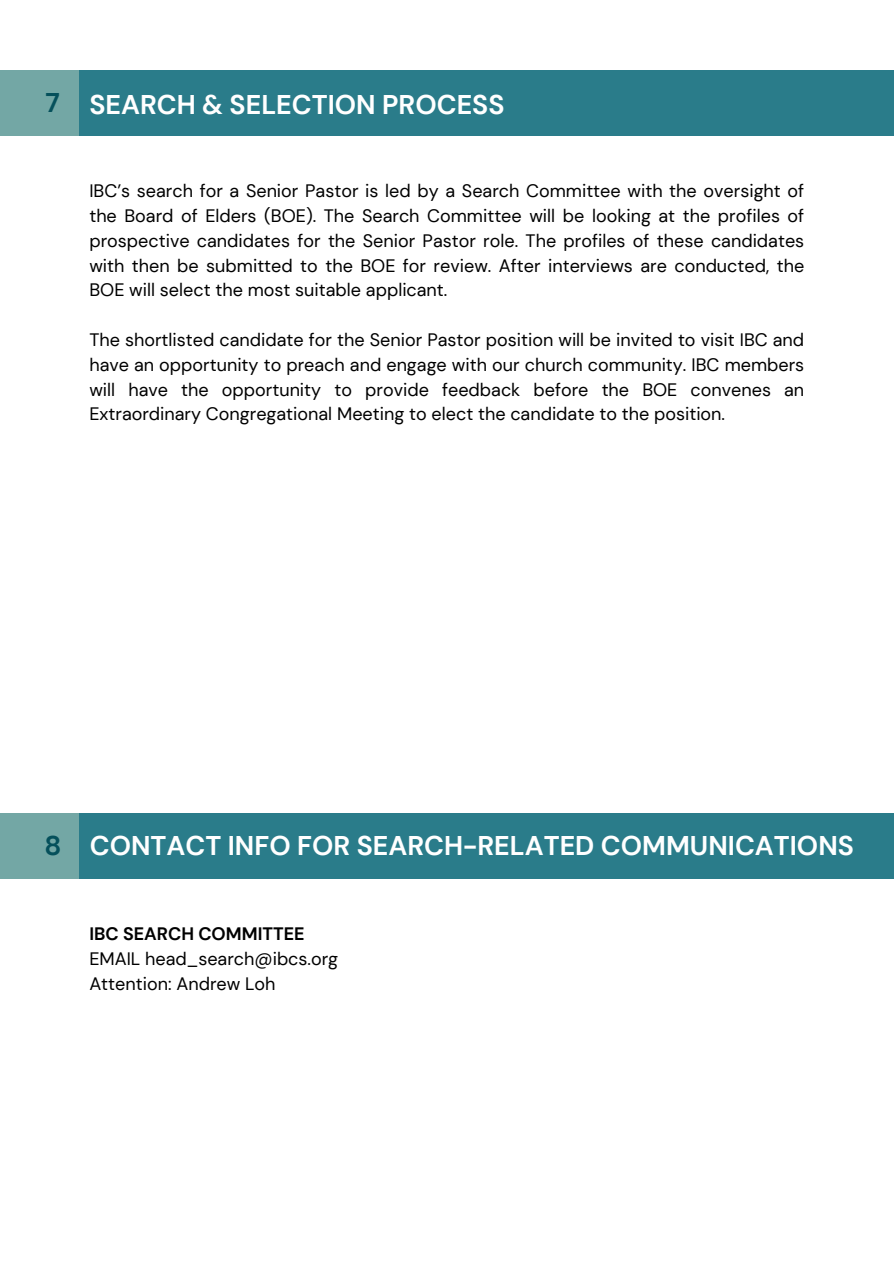
<style>
.page{position:relative;width:894px;height:1264px;background:#fff}
.page>*{position:absolute;margin:0;border:0;box-sizing:border-box;transform-origin:0 0}
.t1{font:700 27px "DM Sans";color:#fff}
.t2{font:700 27px "DM Sans";color:#05505b}
.t3{font:18px/24.8px "DM Sans";color:#000;text-align:justify}
.t4{font:700 18px "DM Sans";color:#000}
</style>
<div class="page">
<div style="left:0;top:71px;width:893px;height:65px;background:#2a7c8a"></div>
<div style="left:0;top:813px;width:893px;height:65px;background:#2a7c8a"></div>
<div style="left:0;top:71px;width:79px;height:65px;background:#77aaa7"></div>
<div style="left:0;top:813px;width:79px;height:65px;background:#77aaa7"></div>
<p class="t2" style="left:46px;top:85px;width:16px">7</p>
<p class="t1" style="left:89px;top:87px;width:416px">SEARCH &amp; SELECTION PROCESS</p>
<p class="t3" style="left:89px;top:179px;width:716px">IBC’s search for a Senior Pastor is led by a Search Committee with the oversight of the Board of Elders (BOE). The Search Committee will be looking at the profiles of prospective candidates for the Senior Pastor role. The profiles of these candidates with then be submitted to the BOE for review. After interviews are conducted, the BOE will select the most suitable applicant.</p>
<h1 class="t3" style="left:89px;top:327px;width:716px">The shortlisted candidate for the Senior Pastor position will be invited to visit IBC and have an opportunity to preach and engage with our church community. IBC members will have the opportunity to provide feedback before the BOE convenes an Extraordinary Congregational Meeting to elect the candidate to the position.</h1>
<p class="t2" style="left:44px;top:827px;width:18px">8</p>
<p class="t1" style="left:90px;top:827px;width:765px">CONTACT INFO FOR SEARCH-RELATED COMMUNICATIONS</p>
<h1 class="t4" style="left:89px;top:922px;width:217px">IBC SEARCH COMMITTEE</h1>
<p class="t3" style="left:89px;top:946px;width:250px">EMAIL head_search@ibcs.org</p>
<p class="t3" style="left:89px;top:971px;width:188px">Attention: Andrew Loh</p>
</div>
